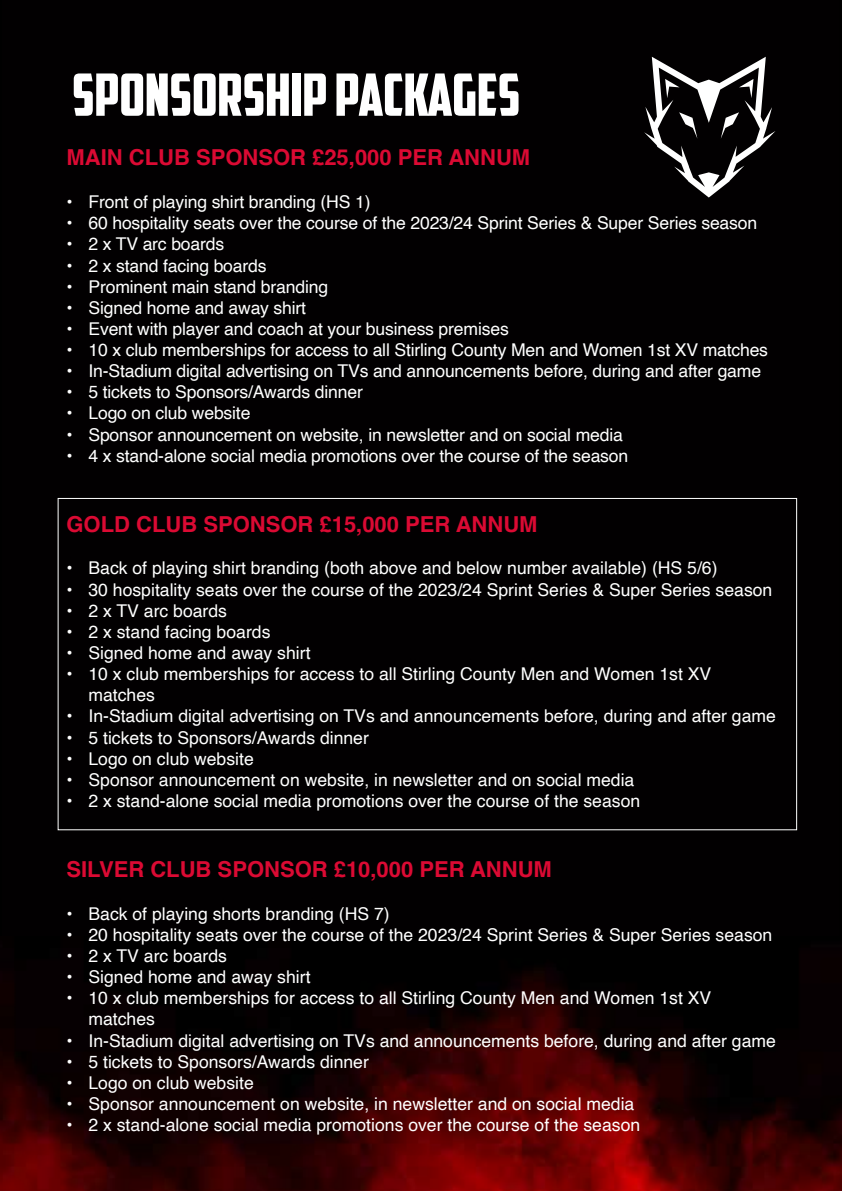
<style>
.page{position:relative;width:842px;height:1191px;background:#fff}
.page>*{position:absolute;margin:0;border:0;box-sizing:border-box;transform-origin:0 0}
.t1{font:58.4px "American Captain";color:#fff}
.t2{font:700 22px "Helvetica";color:#db0a33}
.t3{font:17.6px/21.2px "Helvetica";color:#fff}
</style>
<div class="page">
<div style="left:0;top:0;width:842px;height:936px;background:#020001"></div>
<img style="left:0;top:936px;width:842px;height:255px">
<svg style="left:644px;top:57px;width:131px;height:140px"></svg>
<h1 class="t1" style="left:72px;top:60px;width:450px">SPONSORSHIP PACKAGES</h1>
<p class="t2" style="left:66px;top:144px;width:465px">MAIN CLUB SPONSOR £25,000 PER ANNUM</p>
<p class="t3" style="left:66px;top:192px;width:306px">• Front of playing shirt branding (HS 1)</p>
<p class="t3" style="left:66px;top:213px;width:692px">• 60 hospitality seats over the course of the 2023/24 Sprint Series &amp; Super Series season</p>
<p class="t3" style="left:66px;top:234px;width:159px">• 2 x TV arc boards</p>
<p class="t3" style="left:66px;top:255px;width:202px">• 2 x stand facing boards</p>
<p class="t3" style="left:66px;top:276px;width:263px">• Prominent main stand branding</p>
<p class="t3" style="left:66px;top:297px;width:241px">• Signed home and away shirt</p>
<p class="t3" style="left:66px;top:319px;width:444px">• Event with player and coach at your business premises</p>
<p class="t3" style="left:66px;top:340px;width:703px">• 10 x club memberships for access to all Stirling County Men and Women 1st XV matches</p>
<p class="t3" style="left:66px;top:361px;width:696px">• In-Stadium digital advertising on TVs and announcements before, during and after game</p>
<p class="t3" style="left:66px;top:382px;width:298px">• 5 tickets to Sponsors/Awards dinner</p>
<p class="t3" style="left:66px;top:403px;width:185px">• Logo on club website</p>
<p class="t3" style="left:66px;top:424px;width:558px">• Sponsor announcement on website, in newsletter and on social media</p>
<p class="t3" style="left:66px;top:446px;width:563px">• 4 x stand-alone social media promotions over the course of the season</p>
<p class="t2" style="left:66px;top:510px;width:473px">GOLD CLUB SPONSOR £15,000 PER ANNUM</p>
<p class="t3" style="left:66px;top:558px;width:652px">• Back of playing shirt branding (both above and below number available) (HS 5/6)</p>
<p class="t3" style="left:66px;top:579px;width:707px">• 30 hospitality seats over the course of the 2023/24 Sprint Series &amp; Super Series season</p>
<p class="t3" style="left:66px;top:600px;width:162px">• 2 x TV arc boards</p>
<p class="t3" style="left:66px;top:621px;width:205px">• 2 x stand facing boards</p>
<p class="t3" style="left:66px;top:643px;width:246px">• Signed home and away shirt</p>
<p class="t3" style="left:88px;top:664px;width:624px;text-indent:-22px">• 10 x club memberships for access to all Stirling County Men and Women 1st XV matches</p>
<p class="t3" style="left:66px;top:706px;width:711px">• In-Stadium digital advertising on TVs and announcements before, during and after game</p>
<p class="t3" style="left:66px;top:727px;width:304px">• 5 tickets to Sponsors/Awards dinner</p>
<p class="t3" style="left:66px;top:748px;width:189px">• Logo on club website</p>
<p class="t3" style="left:66px;top:769px;width:569px">• Sponsor announcement on website, in newsletter and on social media</p>
<p class="t3" style="left:66px;top:791px;width:575px">• 2 x stand-alone social media promotions over the course of the season</p>
<p class="t2" style="left:66px;top:856px;width:487px">SILVER CLUB SPONSOR £10,000 PER ANNUM</p>
<p class="t3" style="left:66px;top:903px;width:325px">• Back of playing shorts branding (HS 7)</p>
<p class="t3" style="left:66px;top:924px;width:707px">• 20 hospitality seats over the course of the 2023/24 Sprint Series &amp; Super Series season</p>
<p class="t3" style="left:66px;top:945px;width:162px">• 2 x TV arc boards</p>
<p class="t3" style="left:66px;top:967px;width:246px">• Signed home and away shirt</p>
<p class="t3" style="left:88px;top:988px;width:624px;text-indent:-22px">• 10 x club memberships for access to all Stirling County Men and Women 1st XV matches</p>
<p class="t3" style="left:66px;top:1030px;width:711px">• In-Stadium digital advertising on TVs and announcements before, during and after game</p>
<p class="t3" style="left:66px;top:1051px;width:304px">• 5 tickets to Sponsors/Awards dinner</p>
<p class="t3" style="left:66px;top:1072px;width:189px">• Logo on club website</p>
<p class="t3" style="left:66px;top:1093px;width:569px">• Sponsor announcement on website, in newsletter and on social media</p>
<p class="t3" style="left:66px;top:1114px;width:575px">• 2 x stand-alone social media promotions over the course of the season</p>
</div>
